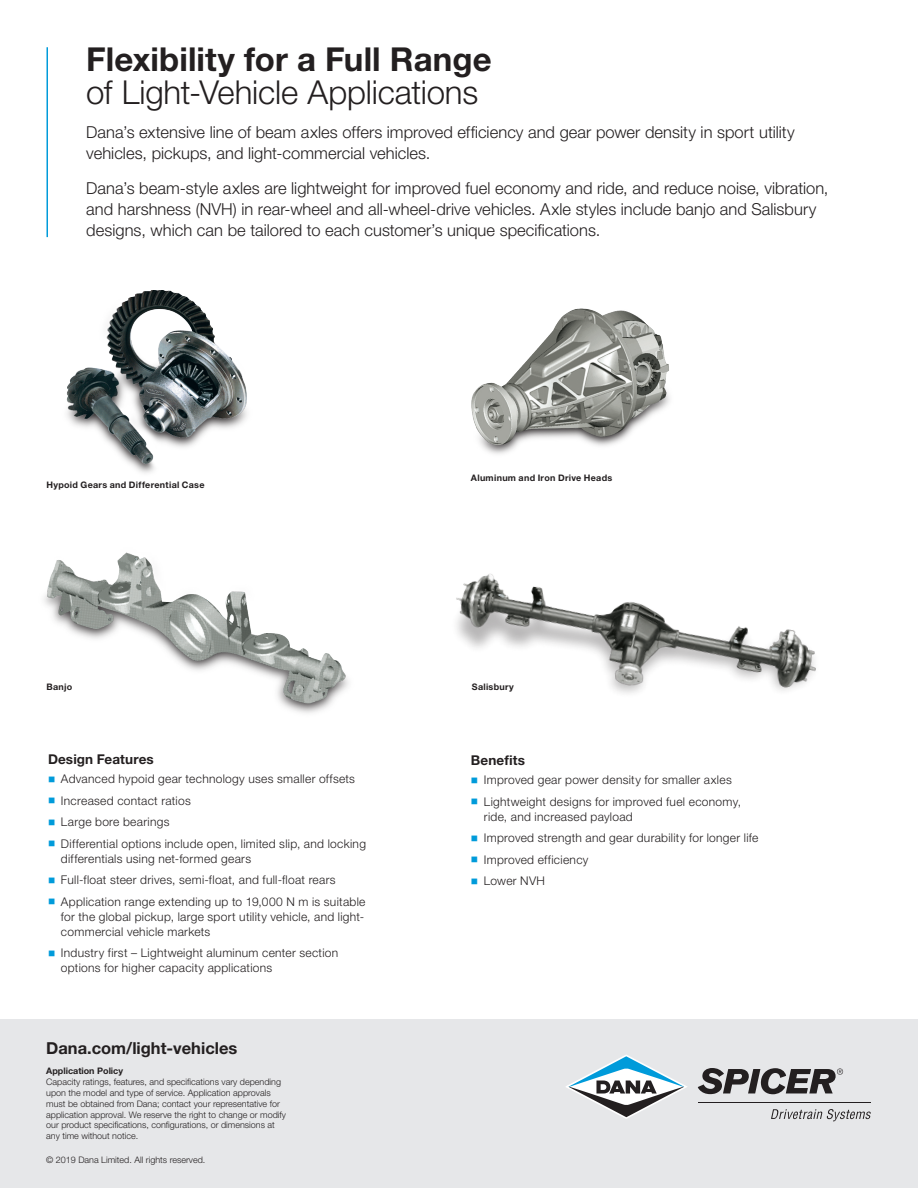
<style>
.page{position:relative;width:918px;height:1188px;background:#fff}
.page>*{position:absolute;margin:0;border:0;box-sizing:border-box;transform-origin:0 0}
.HEADLINE{font:300 33px "Helvetica Neue LT Std";letter-spacing:-.005em;color:#231f20}
.HEADLINE-2{font:700 33px "Helvetica Neue LT Std";color:#231f20}
.DESCRIPTION{font:300 16.5px/21px "Helvetica Neue LT Std";letter-spacing:.005em;color:#231f20}
.WEBSITE{font:700 16.5px "Helvetica Neue LT Std";color:#231f20}
.FEATURES___BENFITS{font:700 13.5px "Helvetica Neue LT Std";letter-spacing:.01em;color:#231f20}
.t1{font:300 12px/15px "Helvetica Neue LT Std";letter-spacing:.025em;color:#231f20}
.FOOTER_BODY{font:300 9px/10.8px "Helvetica Neue LT Std";color:#231f20}
.IMAGE_CAPTION{font:700 9px "Helvetica Neue LT Std";letter-spacing:.03em;color:#231f20}
.COPYRIGHT{font:300 9px "Helvetica Neue LT Std";color:#231f20}
.FOOTER_BODY-2{font:700 9px "Helvetica Neue LT Std";color:#231f20}
.s1{color:#009bda}
</style>
<div class="page">
<div style="left:0;top:1019px;width:918px;height:169px;background:#e6e7e9"></div>
<hr style="left:46px;top:47px;width:2px;height:190px;background:#009bda">
<img style="left:66px;top:290px;width:181px;height:183px">
<img style="left:456px;top:574px;width:360px;height:120px">
<img style="left:44px;top:552px;width:305px;height:161px">
<img style="left:471px;top:308px;width:199px;height:146px">
<svg style="left:566px;top:1055px;width:121px;height:64px"></svg>
<hr style="left:698px;top:1102px;width:173px;height:1px;background:#231f20">
<svg style="left:698px;top:1068px;width:145px;height:26px"></svg>
<svg style="left:771px;top:1109px;width:100px;height:12px"></svg>
<p class="HEADLINE-2" style="left:86px;top:39px;width:407px">Flexibility for a Full Range</p>
<p class="HEADLINE" style="left:86px;top:72px;width:393px">of Light-Vehicle Applications</p>
<p class="DESCRIPTION" style="left:86px;top:122px;width:710px">Dana’s extensive line of beam axles offers improved efficiency and gear power density in sport utility vehicles, pickups, and light-commercial vehicles.</p>
<p class="DESCRIPTION" style="left:86px;top:177px;width:744px">Dana’s beam-style axles are lightweight for improved fuel economy and ride, and reduce noise, vibration, and harshness (NVH) in rear-wheel and all-wheel-drive vehicles. Axle styles include banjo and Salisbury designs, which can be tailored to each customer’s unique specifications.</p>
<p class="IMAGE_CAPTION" style="left:46px;top:479px;width:160px">Hypoid Gears and Differential Case</p>
<p class="IMAGE_CAPTION" style="left:471px;top:472px;width:143px">Aluminum and Iron Drive Heads</p>
<p class="IMAGE_CAPTION" style="left:46px;top:681px;width:27px">Banjo</p>
<p class="IMAGE_CAPTION" style="left:472px;top:681px;width:44px">Salisbury</p>
<p class="FEATURES___BENFITS" style="left:48px;top:751px;width:107px">Design Features</p>
<p class="t1" style="left:48px;top:771px;width:309px"><span class="s1">■</span> Advanced hypoid gear technology uses smaller offsets</p>
<p class="t1" style="left:48px;top:793px;width:144px"><span class="s1">■</span> Increased contact ratios</p>
<p class="t1" style="left:48px;top:814px;width:123px"><span class="s1">■</span> Large bore bearings</p>
<p class="t1" style="left:61px;top:836px;width:307px;text-indent:-13px"><span class="s1">■</span> Differential options include open, limited slip, and locking differentials using net-formed gears</p>
<p class="t1" style="left:48px;top:872px;width:289px"><span class="s1">■</span> Full-float steer drives, semi-float, and full-float rears</p>
<p class="t1" style="left:61px;top:894px;width:306px;text-align:justify;text-indent:-13px"><span class="s1">■</span> Application range extending up to 19,000 N m is suitable for the global pickup, large sport utility vehicle, and light&shy;commercial vehicle markets</p>
<p class="t1" style="left:61px;top:945px;width:279px;text-indent:-13px"><span class="s1">■</span> Industry first – Lightweight aluminum center section options for higher capacity applications</p>
<p class="WEBSITE" style="left:46px;top:1038px;width:193px">Dana.com/light-vehicles</p>
<p class="FOOTER_BODY-2" style="left:46px;top:1066px;width:78px">Application Policy</p>
<p class="FOOTER_BODY" style="left:46px;top:1076px;width:241px">Capacity ratings, features, and specifications vary depending upon the model and type of service. Application approvals must be obtained from Dana; contact your representative for application approval. We reserve the right to change or modify our product specifications, configurations, or dimensions at any time without notice.</p>
<p class="COPYRIGHT" style="left:46px;top:1154px;width:161px">© 2019 Dana Limited. All rights reserved.</p>
<p class="FEATURES___BENFITS" style="left:471px;top:751px;width:56px">Benefits</p>
<p class="t1" style="left:471px;top:772px;width:262px"><span class="s1">■</span> Improved gear power density for smaller axles</p>
<p class="t1" style="left:484px;top:794px;width:259px;text-indent:-13px"><span class="s1">■</span> Lightweight designs for improved fuel economy, ride, and increased payload</p>
<p class="t1" style="left:471px;top:830px;width:289px"><span class="s1">■</span> Improved strength and gear durability for longer life</p>
<p class="t1" style="left:471px;top:851px;width:119px"><span class="s1">■</span> Improved efficiency</p>
<p class="t1" style="left:471px;top:873px;width:76px"><span class="s1">■</span> Lower NVH</p>
</div>
